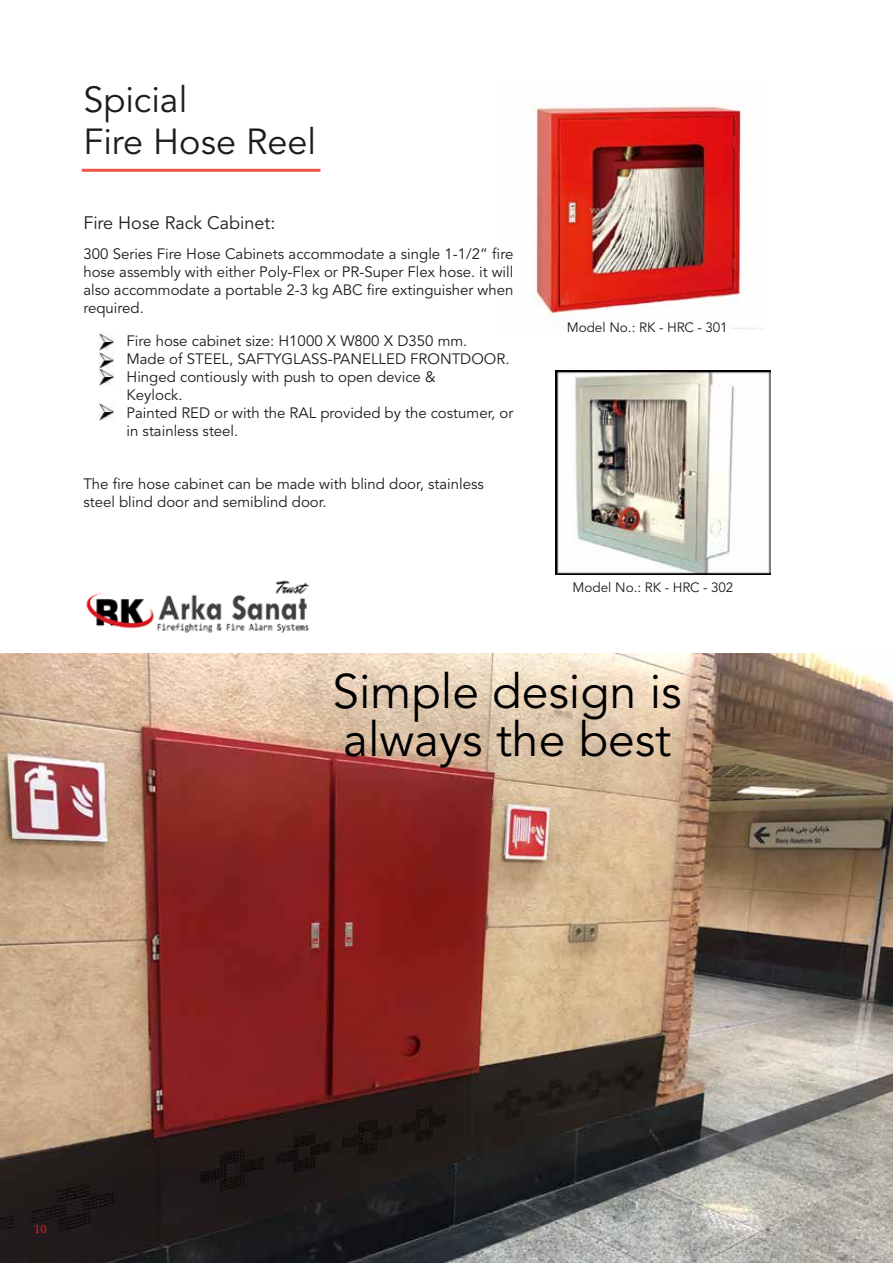
<style>
.page{position:relative;width:893px;height:1263px;background:#fff}
.page>*{position:absolute;margin:0;border:0;box-sizing:border-box;transform-origin:0 0}
.t1{font:48px/48px "Avenir LT Std";color:#000}
.t2{font:36px/42px "Avenir LT Std";color:#1c1c1c}
.t3{font:18px "Avenir LT Std";color:#1c1c1c}
.t4{font:18px "Adobe Arabic";color:#d71920}
.t5{font:15px/18px "Avenir LT Std";color:#1c1c1c}
.t6{font:13.5px "Avenir LT Std";letter-spacing:-.005em;color:#1c1c1c}
</style>
<div class="page">
<img style="left:0;top:653px;width:893px;height:610px">
<hr style="left:82px;top:169px;width:238px;height:3px;background:#f05644">
<img style="left:532px;top:104px;width:231px;height:225px">
<img style="left:555px;top:370px;width:215px;height:204px">
<img style="left:86px;top:580px;width:224px;height:53px">
<img style="left:99px;top:334px;width:15px;height:16px">
<img style="left:98px;top:352px;width:16px;height:33px">
<img style="left:99px;top:404px;width:15px;height:16px">
<div style="left:22px;top:1213px;width:37px;height:36px;border:2px solid #1c1c1c;border-radius:50%"></div>
<h2 class="t2" style="left:83px;top:80px;width:234px">Spicial<br>Fire Hose Reel</h2>
<p class="t3" style="left:83px;top:213px;width:194px">Fire Hose Rack Cabinet:</p>
<p class="t5" style="left:83px;top:245px;width:432px;text-align:justify">300 Series Fire Hose Cabinets accommodate a single 1-1/2” fire hose assembly with either Poly-Flex or PR-Super Flex hose. it will also accommodate a portable 2-3 kg ABC fire extinguisher when required.</p>
<p class="t5" style="left:126px;top:333px;width:388px">Fire hose cabinet size: H1000 X W800 X D350 mm.<br>Made of STEEL, SAFTYGLASS-PANELLED FRONTDOOR.<br>Hinged contiously with push to open device &amp;<br>Keylock.<br>Painted RED or with the RAL provided by the costumer, or in stainless steel.</p>
<p class="t5" style="left:83px;top:475px;width:402px">The fire hose cabinet can be made with blind door, stainless steel blind door and semiblind door.</p>
<p class="t6" style="left:567px;top:320px;width:163px">Model No.: RK - HRC - 301</p>
<p class="t6" style="left:572px;top:580px;width:163px">Model No.: RK - HRC - 302</p>
<h1 class="t1" style="left:332px;top:668px;width:351px">Simple design is always the best</h1>
<p class="t4" style="left:34px;top:1216px;width:14px">10</p>
</div>
